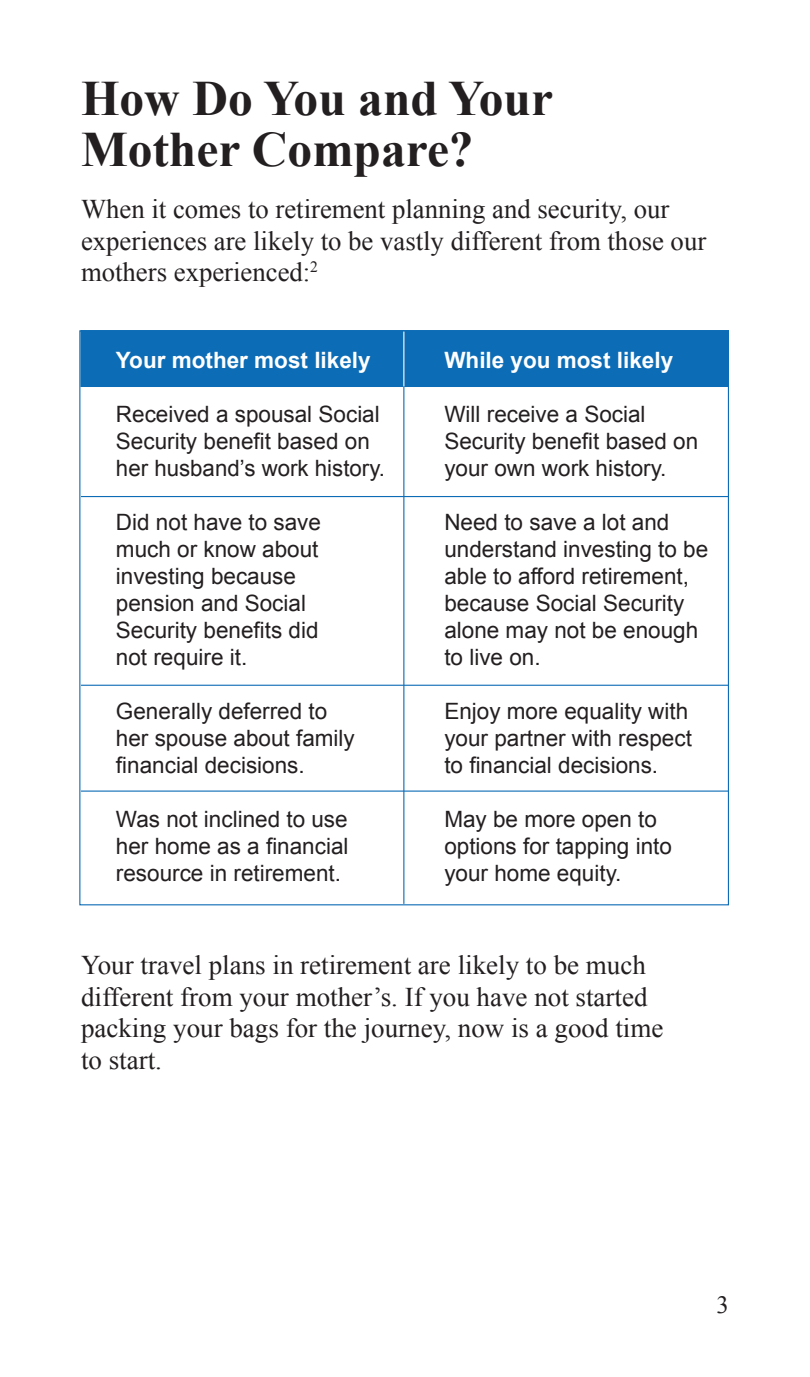
<style>
.page{position:relative;width:810px;height:1377px;background:#fff}
.page>*{position:absolute;margin:0;border:0;box-sizing:border-box;transform-origin:0 0}
.t1{font:700 49.5px/51.8px "Times New Roman";color:#231f20}
.Body_Text{font:27px/31.5px "Times New Roman";color:#231f20}
.Body_Text-2{font:24.75px "Times New Roman";color:#231f20}
.Body_Text-3{font:22.5px/27px "Arial";color:#231f20}
.Body_Text-4{font:700 22.5px "Arial";color:#fff}
</style>
<div class="page">
<div style="left:80px;top:330px;width:649px;height:57px;background:#0d6cb6"></div>
<hr style="left:81px;top:496px;width:648px;height:1px;background:#0d6cb6">
<hr style="left:81px;top:685px;width:648px;height:1px;background:#0d6cb6">
<hr style="left:81px;top:791px;width:648px;height:1px;background:#0d6cb6">
<hr style="left:403px;top:332px;width:1px;height:55px;background:#fff">
<hr style="left:403px;top:387px;width:1px;height:517px;background:#0d6cb6">
<p class="t1" style="left:81px;top:72px;width:474px">How Do You and Your<br>Mother Compare?</p>
<p class="Body_Text" style="left:81px;top:193px;width:627px">When it comes to retirement planning and security, our experiences are likely to be vastly different from those our mothers experienced:<sup>2</sup></p>
<p class="Body_Text-4" style="left:116px;top:345px;width:256px">Your mother most likely</p>
<p class="Body_Text-3" style="left:116px;top:401px;width:271px">Received a spousal Social<br>Security benefit based on her husband’s work history.</p>
<p class="Body_Text-3" style="left:116px;top:509px;width:207px">Did not have to save much or know about investing because pension and Social<br>Security benefits did not require it.</p>
<p class="Body_Text-3" style="left:116px;top:698px;width:240px">Generally deferred to her spouse about family financial decisions.</p>
<p class="Body_Text-3" style="left:116px;top:806px;width:234px;text-align:justify">Was not inclined to use her home as a financial resource in retirement.</p>
<p class="Body_Text-4" style="left:444px;top:345px;width:230px">While you most likely</p>
<p class="Body_Text-3" style="left:444px;top:401px;width:255px">Will receive a Social<br>Security benefit based on your own work history.</p>
<p class="Body_Text-3" style="left:444px;top:509px;width:265px">Need to save a lot and understand investing to be able to afford retirement, because Social Security alone may not be enough to live on.</p>
<p class="Body_Text-3" style="left:444px;top:698px;width:249px">Enjoy more equality with your partner with respect to financial decisions.</p>
<p class="Body_Text-3" style="left:444px;top:806px;width:229px">May be more open to options for tapping into your home equity.</p>
<p class="Body_Text" style="left:81px;top:949px;width:584px">Your travel plans in retirement are likely to be much different from your mother’s. If you have not started packing your bags for the journey, now is a good time to start.</p>
<p class="Body_Text-2" style="left:717px;top:1291px;width:14px">3</p>
</div>
